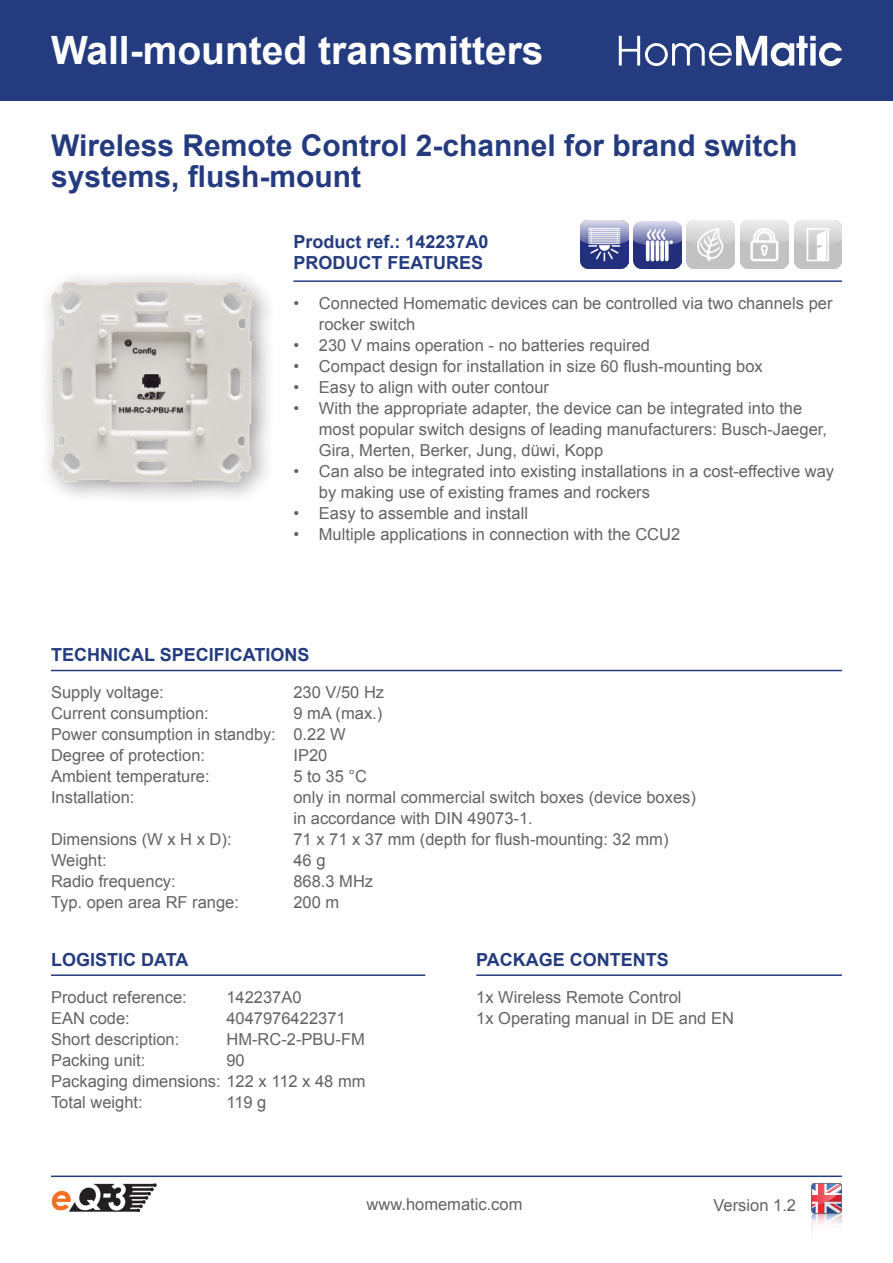
<style>
.page{position:relative;width:893px;height:1263px;background:#fff}
.page>*{position:absolute;margin:0;border:0;box-sizing:border-box;transform-origin:0 0}
.Kategorie{font:700 39px "Arial";color:#fff}
.Langbezeichnung{font:700 30px/31.5px "Arial";color:#243c7f}
.Überschrift{font:700 18px "Arial";color:#243c7f}
.t1{font:16.5px/21px "Arial";color:#636366}
</style>
<div class="page">
<hr style="left:51px;top:1175px;width:791px;height:2px;background:#243c7f">
<hr style="left:51px;top:974px;width:374px;height:2px;background:#243c7f">
<hr style="left:476px;top:974px;width:366px;height:2px;background:#243c7f">
<hr style="left:51px;top:670px;width:791px;height:1px;background:#243c7f">
<hr style="left:293px;top:280px;width:549px;height:2px;background:#243c7f">
<div style="left:38px;top:269px;width:238px;height:237px;background:#231f20;opacity:.47"></div>
<img style="left:51px;top:282px;width:201px;height:199px">
<img style="left:51px;top:1183px;width:105px;height:29px">
<div style="left:0;top:0;width:893px;height:101px;background:#243c7f"></div>
<svg style="left:619px;top:36px;width:223px;height:30px"></svg>
<img style="left:794px;top:221px;width:48px;height:48px">
<img style="left:741px;top:221px;width:48px;height:48px">
<img style="left:580px;top:221px;width:48px;height:48px">
<img style="left:686px;top:221px;width:48px;height:48px">
<img style="left:634px;top:221px;width:47px;height:48px">
<svg style="left:811px;top:1183px;width:31px;height:52px"></svg>
<div style="left:811px;top:1183px;width:31px;height:31px;border:1px solid #6c6d70;border-radius:4px"></div>
<p class="Kategorie" style="left:51px;top:25px;width:494px">Wall-mounted transmitters</p>
<p class="Langbezeichnung" style="left:51px;top:131px;width:748px">Wireless Remote Control 2-channel for brand switch systems, flush-mount</p>
<p class="Überschrift" style="left:293px;top:229px;width:197px">Product ref.: 142237A0</p>
<p class="Überschrift" style="left:293px;top:250px;width:191px">PRODUCT FEATURES</p>
<p class="t1" style="left:319px;top:293px;width:515px;text-indent:-26px">• Connected Homematic devices can be controlled via two channels per rocker switch</p>
<p class="t1" style="left:293px;top:335px;width:358px">• 230 V mains operation - no batteries required</p>
<p class="t1" style="left:293px;top:356px;width:471px">• Compact design for installation in size 60 flush-mounting box</p>
<p class="t1" style="left:293px;top:377px;width:257px">• Easy to align with outer contour</p>
<p class="t1" style="left:319px;top:398px;width:510px;text-indent:-26px">• With the appropriate adapter, the device can be integrated into the most popular switch designs of leading manufacturers: Busch-Jaeger,<br>Gira, Merten, Berker, Jung, düwi, Kopp</p>
<p class="t1" style="left:319px;top:461px;width:517px;text-indent:-26px">• Can also be integrated into existing installations in a cost-effective way by making use of existing frames and rockers</p>
<p class="t1" style="left:293px;top:503px;width:236px">• Easy to assemble and install</p>
<p class="t1" style="left:293px;top:524px;width:388px">• Multiple applications in connection with the CCU2</p>
<p class="Überschrift" style="left:51px;top:643px;width:260px">TECHNICAL SPECIFICATIONS</p>
<p class="t1" style="left:51px;top:681px;width:114px">Supply voltage:</p>
<p class="t1" style="left:51px;top:702px;width:159px">Current consumption:</p>
<p class="t1" style="left:51px;top:723px;width:226px">Power consumption in standby:</p>
<p class="t1" style="left:51px;top:744px;width:156px">Degree of protection:</p>
<p class="t1" style="left:51px;top:765px;width:160px">Ambient temperature:</p>
<p class="t1" style="left:51px;top:786px;width:85px">Installation:</p>
<p class="t1" style="left:51px;top:828px;width:182px">Dimensions (W x H x D):</p>
<p class="t1" style="left:51px;top:849px;width:57px">Weight:</p>
<p class="t1" style="left:51px;top:870px;width:126px">Radio frequency:</p>
<p class="t1" style="left:51px;top:891px;width:190px">Typ. open area RF range:</p>
<p class="t1" style="left:293px;top:681px;width:92px">230 V/50 Hz</p>
<p class="t1" style="left:293px;top:702px;width:90px">9 mA (max.)</p>
<p class="t1" style="left:293px;top:723px;width:54px">0.22 W</p>
<p class="t1" style="left:293px;top:744px;width:35px">IP20</p>
<p class="t1" style="left:293px;top:765px;width:75px">5 to 35 °C</p>
<p class="t1" style="left:293px;top:786px;width:404px">only in normal commercial switch boxes (device boxes)</p>
<p class="t1" style="left:293px;top:807px;width:241px">in accordance with DIN 49073-1.</p>
<p class="t1" style="left:293px;top:828px;width:377px">71 x 71 x 37 mm (depth for flush-mounting: 32 mm)</p>
<p class="t1" style="left:293px;top:849px;width:34px">46 g</p>
<p class="t1" style="left:293px;top:870px;width:81px">868.3 MHz</p>
<p class="t1" style="left:293px;top:891px;width:47px">200 m</p>
<p class="Überschrift" style="left:51px;top:947px;width:139px">LOGISTIC DATA</p>
<p class="Überschrift" style="left:476px;top:948px;width:194px">PACKAGE CONTENTS</p>
<p class="t1" style="left:51px;top:987px;width:137px">Product reference:</p>
<p class="t1" style="left:51px;top:1008px;width:80px">EAN code:</p>
<p class="t1" style="left:51px;top:1029px;width:130px">Short description:</p>
<p class="t1" style="left:51px;top:1050px;width:96px">Packing unit:</p>
<p class="t1" style="left:51px;top:1071px;width:316px">Packaging dimensions: 122 x 112 x 48 mm</p>
<p class="t1" style="left:51px;top:1092px;width:93px">Total weight:</p>
<p class="t1" style="left:226px;top:987px;width:77px">142237A0</p>
<p class="t1" style="left:226px;top:1008px;width:121px">4047976422371</p>
<p class="t1" style="left:226px;top:1029px;width:140px">HM-RC-2-PBU-FM</p>
<p class="t1" style="left:226px;top:1050px;width:20px">90</p>
<p class="t1" style="left:226px;top:1092px;width:42px">119 g</p>
<p class="t1" style="left:476px;top:986px;width:207px">1x Wireless Remote Control</p>
<p class="t1" style="left:476px;top:1007px;width:259px">1x Operating manual in DE and EN</p>
<p class="t1" style="left:367px;top:1194px;width:157px">www.homematic.com</p>
<p class="t1" style="left:713px;top:1195px;width:84px">Version 1.2</p>
</div>
